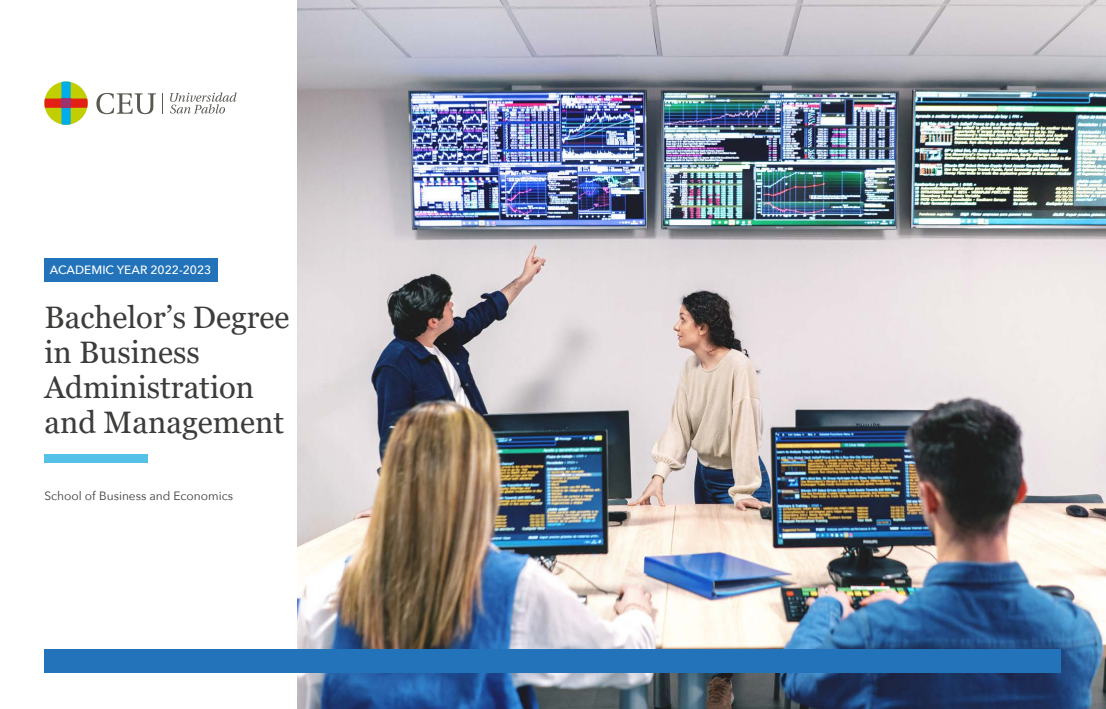
<style>
.page{position:relative;width:1106px;height:709px;background:#fff}
.page>*{position:absolute;margin:0;border:0;box-sizing:border-box;transform-origin:0 0}
.t1{font:31px/35px "Georgia";color:#3c3c3b}
.t2{font:12px "Avenir Next";color:#3c3c3b}
.t3{font:500 12px "Avenir Next";color:#fff}
</style>
<div class="page">
<img style="left:297px;top:0;width:809px;height:709px">
<div style="left:44px;top:649px;width:1016px;height:24px;background:#2273b9"></div>
<svg style="left:170px;top:92px;width:67px;height:22px"></svg>
<svg style="left:44px;top:82px;width:44px;height:43px"></svg>
<div style="left:61px;top:99px;width:10px;height:9px;background:#9a336f"></div>
<svg style="left:96px;top:93px;width:60px;height:21px"></svg>
<div style="left:44px;top:258px;width:174px;height:23px;background:#2273b9"></div>
<div style="left:44px;top:455px;width:104px;height:8px;background:#55c1e9"></div>
<p class="t3" style="left:50px;top:260px;width:163px">ACADEMIC YEAR 2022-2023</p>
<p class="t1" style="left:44px;top:300px;width:247px">Bachelor’s Degree in Business<br>Administration and Management</p>
<p class="t2" style="left:44px;top:485px;width:190px">School of Business and Economics</p>
</div>
